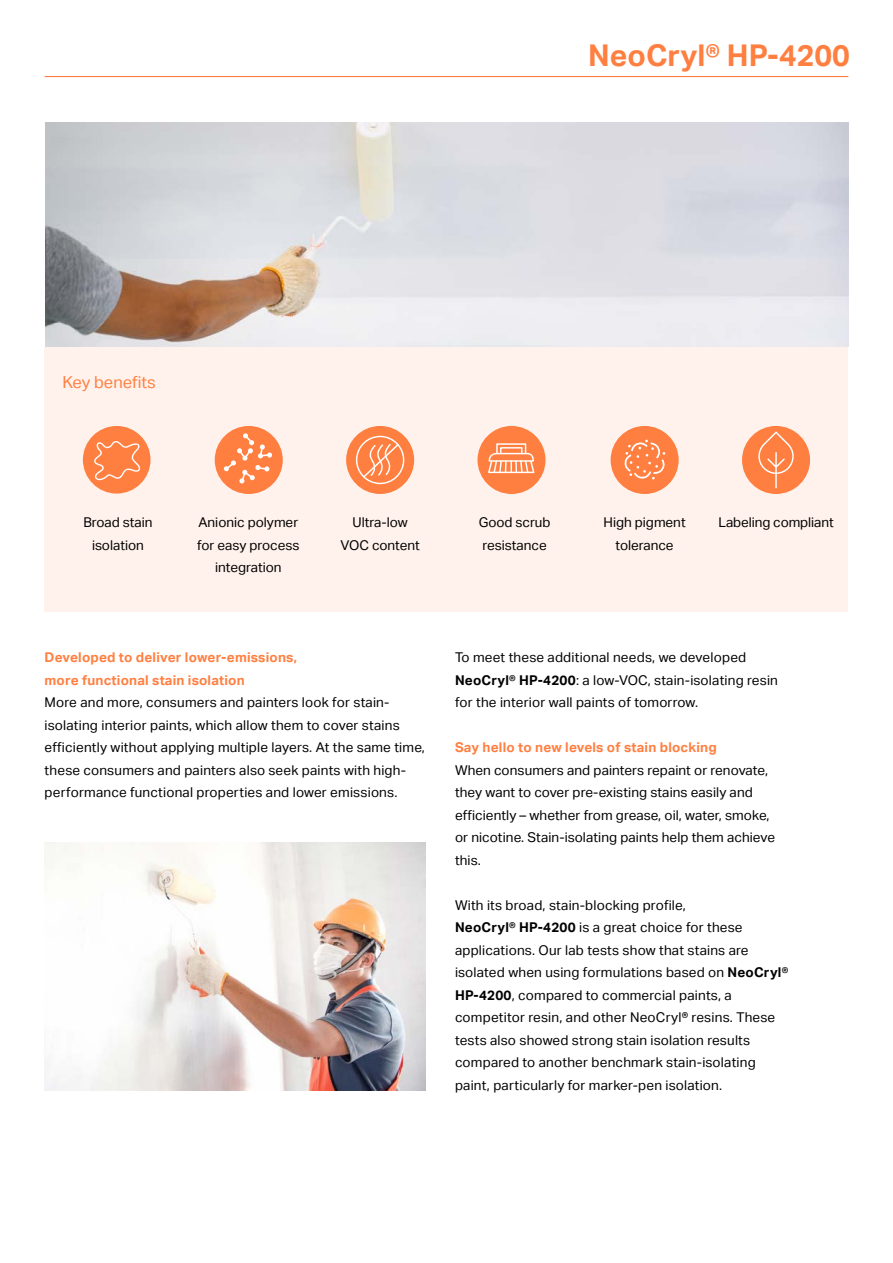
<style>
.page{position:relative;width:893px;height:1263px;background:#fff}
.page>*{position:absolute;margin:0;border:0;box-sizing:border-box;transform-origin:0 0}
.t1{font:700 30px "Aktiv Grotesk";color:#ff7f41}
.t2{font:16.5px "Aktiv Grotesk";color:#ff7f41}
.t3{font:13.5px/22.5px "Aktiv Grotesk";letter-spacing:.015em;color:#000}
.t4{font:700 13.5px/22.5px "Aktiv Grotesk";letter-spacing:.015em;color:#ff7f41}
.t5{font:13.5px "Aktiv Grotesk";letter-spacing:-.005em;color:#000}
.s1{font-weight:700}
</style>
<div class="page">
<div style="left:45px;top:347px;width:803px;height:264px;background:#fff2ec"></div>
<img style="left:45px;top:122px;width:803px;height:225px">
<hr style="left:45px;top:76px;width:803px;height:1px;background:#ff7f41">
<div style="left:346px;top:426px;width:68px;height:68px;background:#ff7f41;border-radius:50%"></div>
<svg style="left:356px;top:435px;width:49px;height:49px"></svg>
<div style="left:215px;top:426px;width:68px;height:68px;background:#ff7f41;border-radius:50%"></div>
<svg style="left:224px;top:433px;width:48px;height:51px"></svg>
<div style="left:477px;top:426px;width:69px;height:68px;background:#ff7f41;border-radius:50%"></div>
<div style="left:496px;top:443px;width:30px;height:11px;border:1px solid #fff"></div>
<div style="left:500px;top:447px;width:22px;height:7px;border:1px solid #fff"></div>
<svg style="left:488px;top:452px;width:47px;height:22px"></svg>
<div style="left:611px;top:426px;width:68px;height:68px;background:#ff7f41;border-radius:50%"></div>
<svg style="left:624px;top:440px;width:41px;height:39px"></svg>
<div style="left:742px;top:426px;width:68px;height:68px;background:#ff7f41;border-radius:50%"></div>
<svg style="left:758px;top:431px;width:36px;height:57px"></svg>
<div style="left:83px;top:426px;width:68px;height:68px;background:#ff7f41;border-radius:50%"></div>
<svg style="left:94px;top:441px;width:50px;height:41px"></svg>
<img style="left:45px;top:842px;width:380px;height:249px">
<p class="t2" style="left:63px;top:372px;width:95px">Key benefits</p>
<h1 class="t1" style="left:588px;top:38px;width:263px">NeoCryl® HP-4200</h1>
<p class="t3" style="left:83px;top:511px;width:71px;text-align:center">Broad stain isolation</p>
<p class="t3" style="left:197px;top:511px;width:104px;text-align:center">Anionic polymer for easy process integration</p>
<p class="t3" style="left:340px;top:511px;width:81px;text-align:center">Ultra-low<br>VOC content</p>
<p class="t3" style="left:479px;top:511px;width:73px">Good scrub resistance</p>
<p class="t3" style="left:604px;top:511px;width:84px;text-align:center">High pigment tolerance</p>
<p class="t5" style="left:718px;top:514px;width:117px">Labeling compliant</p>
<p class="t4" style="left:45px;top:646px;width:254px">Developed to deliver lower-emissions, more functional stain isolation</p>
<p class="t3" style="left:45px;top:691px;width:382px">More and more, consumers and painters look for stain&shy;isolating interior paints, which allow them to cover stains efficiently without applying multiple layers. At the same time, these consumers and painters also seek paints with high&shy;performance functional properties and lower emissions.</p>
<p class="t3" style="left:455px;top:646px;width:324px">To meet these additional needs, we developed<br><span class="s1">NeoCryl® HP-4200</span>: a low-VOC, stain-isolating resin for the interior wall paints of tomorrow.</p>
<p class="t4" style="left:455px;top:736px;width:263px">Say hello to new levels of stain blocking</p>
<p class="t3" style="left:455px;top:759px;width:322px">When consumers and painters repaint or renovate, they want to cover pre-existing stains easily and efficiently – whether from grease, oil, water, smoke, or nicotine. Stain-isolating paints help them achieve this.</p>
<p class="t3" style="left:455px;top:894px;width:335px">With its broad, stain-blocking profile,<br><span class="s1">NeoCryl® HP-4200</span> is a great choice for these applications. Our lab tests show that stains are isolated when using formulations based on <span class="s1">NeoCryl® HP-4200</span>, compared to commercial paints, a competitor resin, and other NeoCryl® resins. These tests also showed strong stain isolation results compared to another benchmark stain-isolating paint, particularly for marker-pen isolation.</p>
</div>
